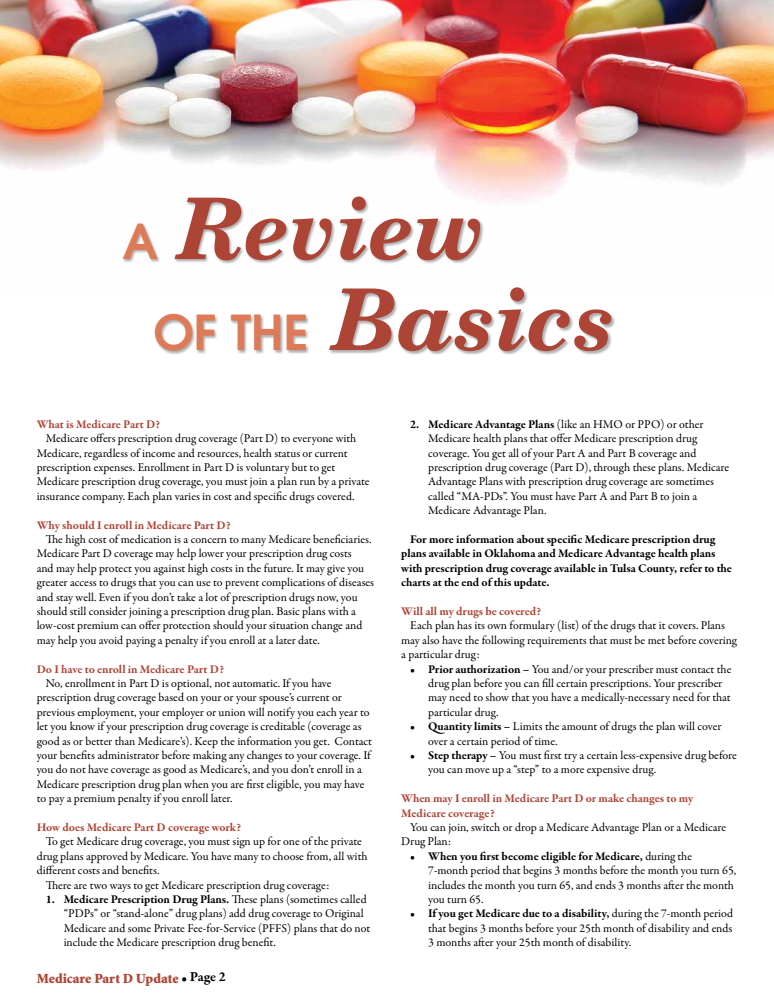
<style>
.page{position:relative;width:774px;height:1008px;background:#fff}
.page>*{position:absolute;margin:0;border:0;box-sizing:border-box;transform-origin:0 0}
.t1{font:italic 700 85.1px/90.9px "New Century Schlbk";color:#ad4536}
.t2{font:900 14px "Minion Std";color:#ad4536}
.t3{font:12px/14.4px "Garamond Premr Pro";letter-spacing:-.005em;color:#000}
.t4{font:700 12px/14.4px "Garamond Premr Pro";letter-spacing:-.005em;color:#ad4536}
.t5{font:700 12px/14.4px "Garamond Premr Pro";letter-spacing:-.005em;color:#000}
.s1{font-family:"Avant Garde";font-weight:600;font-style:normal;font-size:48.3px;color:#dd7b59}
.s2{font-weight:700}
.s3{font-family:"Garamond Premr Pro";font-weight:700;color:#000}
</style>
<div class="page">
<img style="left:0;top:0;width:773px;height:196px">
<div style="left:123px;top:196px;width:493px;height:159px;background:#000;opacity:.32"></div>
<h1 class="t1" style="left:153px;top:185px;width:463px;text-indent:-31px"><span class="s1">A</span> Review<br><span class="s1">of the</span> Basics</h1>
<p class="t4" style="left:37px;top:417px;width:125px">What is Medicare Part D?</p>
<p class="t3" style="left:37px;top:431px;width:334px;text-indent:9px">Medicare offers prescription drug coverage (Part D) to everyone with Medicare, regardless of income and resources, health status or current prescription expenses. Enrollment in Part D is voluntary but to get Medicare prescription drug coverage, you must join a plan run by a private insurance company. Each plan varies in cost and specific drugs covered.</p>
<p class="t4" style="left:37px;top:518px;width:195px">Why should I enroll in Medicare Part D?</p>
<p class="t3" style="left:37px;top:532px;width:339px;text-indent:9px">The high cost of medication is a concern to many Medicare beneficiaries.<br>Medicare Part D coverage may help lower your prescription drug costs<br>and may help protect you against high costs in the future. It may give you greater access to drugs that you can use to prevent complications of diseases and stay well. Even if you don’t take a lot of prescription drugs now, you should still consider joining a prescription drug plan. Basic plans with a low-cost premium can offer protection should your situation change and may help you avoid paying a penalty if you enroll at a later date.</p>
<p class="t4" style="left:37px;top:662px;width:189px">Do I have to enroll in Medicare Part D?</p>
<p class="t3" style="left:37px;top:676px;width:337px;text-indent:9px">No, enrollment in Part D is optional, not automatic. If you have prescription drug coverage based on your or your spouse’s current or previous employment, your employer or union will notify you each year to let you know if your prescription drug coverage is creditable (coverage as good as or better than Medicare’s). Keep the information you get. Contact your benefits administrator before making any changes to your coverage. If you do not have coverage as good as Medicare’s, and you don’t enroll in a Medicare prescription drug plan when you are first eligible, you may have to pay a premium penalty if you enroll later.</p>
<p class="t4" style="left:37px;top:820px;width:206px">How does Medicare Part D coverage work?</p>
<p class="t3" style="left:46px;top:835px;width:318px">To get Medicare drug coverage, you must sign up for one of the private</p>
<p class="t3" style="left:37px;top:849px;width:332px">drug plans approved by Medicare. You have many to choose from, all with</p>
<p class="t3" style="left:37px;top:863px;width:124px">different costs and benefits.</p>
<p class="t3" style="left:46px;top:878px;width:285px">There are two ways to get Medicare prescription drug coverage:</p>
<p class="t3" style="left:64px;top:892px;width:308px;text-indent:-18px"><span class="s2">1. Medicare Prescription Drug Plans.</span> These plans (sometimes called “PDPs” or “stand-alone” drug plans) add drug coverage to Original Medicare and some Private Fee-for-Service (PFFS) plans that do not include the Medicare prescription drug benefit.</p>
<p class="t2" style="left:37px;top:972px;width:191px">Medicare Part D Update <span class="s3">• Page 2</span></p>
<p class="t3" style="left:428px;top:417px;width:303px;text-indent:-18px"><span class="s2">2. Medicare Advantage Plans</span> (like an HMO or PPO) or other Medicare health plans that offer Medicare prescription drug coverage. You get all of your Part A and Part B coverage and prescription drug coverage (Part D), through these plans. Medicare Advantage Plans with prescription drug coverage are sometimes called “MA-PDs”. You must have Part A and Part B to join a Medicare Advantage Plan.</p>
<p class="t5" style="left:401px;top:532px;width:332px;text-indent:9px">For more information about specific Medicare prescription drug plans available in Oklahoma and Medicare Advantage health plans with prescription drug coverage available in Tulsa County, refer to the charts at the end of this update.</p>
<p class="t4" style="left:401px;top:604px;width:141px">Will all my drugs be covered?</p>
<p class="t3" style="left:401px;top:619px;width:337px;text-indent:9px">Each plan has its own formulary (list) of the drugs that it covers. Plans may also have the following requirements that must be met before covering a particular drug:</p>
<p class="t3" style="left:428px;top:662px;width:305px;text-indent:-18px"><span class="s2">• Prior authorization –</span> You and/or your prescriber must contact the drug plan before you can fill certain prescriptions. Your prescriber may need to show that you have a medically-necessary need for that particular drug.</p>
<p class="t3" style="left:428px;top:719px;width:295px;text-indent:-18px"><span class="s2">• Quantity limits –</span> Limits the amount of drugs the plan will cover over a certain period of time.</p>
<p class="t3" style="left:428px;top:748px;width:310px;text-indent:-18px"><span class="s2">• Step therapy –</span> You must first try a certain less-expensive drug before you can move up a “step” to a more expensive drug.</p>
<p class="t4" style="left:401px;top:791px;width:294px">When may I enroll in Medicare Part D or make changes to my<br>Medicare coverage?</p>
<p class="t3" style="left:401px;top:820px;width:326px;text-indent:9px">You can join, switch or drop a Medicare Advantage Plan or a Medicare<br>Drug Plan:</p>
<p class="t3" style="left:428px;top:849px;width:310px;text-indent:-18px"><span class="s2">• When you first become eligible for Medicare,</span> during the<br>7-month period that begins 3 months before the month you turn 65, includes the month you turn 65, and ends 3 months after the month you turn 65.</p>
<p class="t3" style="left:428px;top:907px;width:306px;text-align:justify;text-indent:-18px"><span class="s2">• If you get Medicare due to a disability,</span> during the 7-month period that begins 3 months before your 25th month of disability and ends 3 months after your 25th month of disability.</p>
</div>
